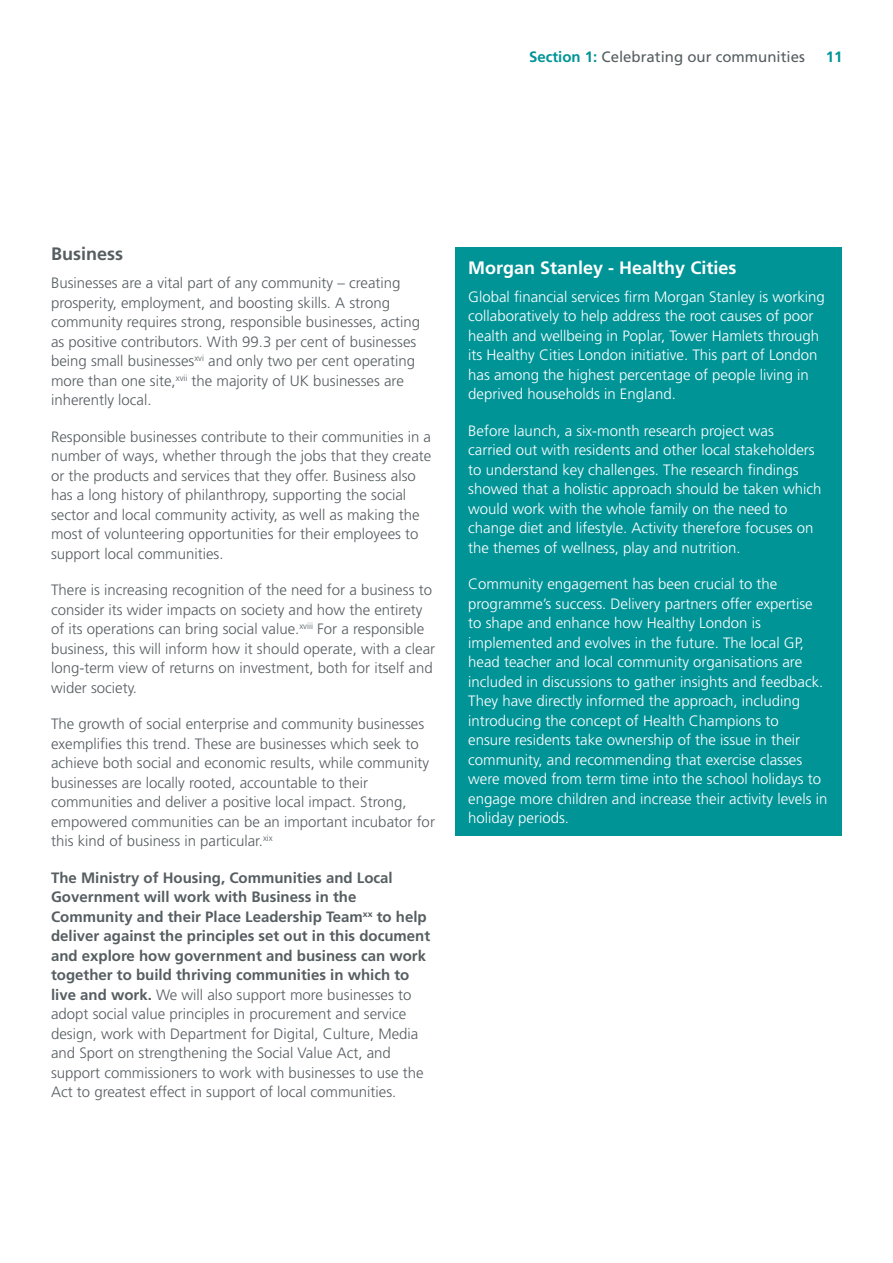
<style>
.page{position:relative;width:893px;height:1263px;background:#fff}
.page>*{position:absolute;margin:0;border:0;box-sizing:border-box;transform-origin:0 0}
.Sub_Head_BOX_WHITE{font:700 18px "Frutiger LT Std";color:#fff}
.Heading_3{font:700 18px "Frutiger LT Std";color:#565e61}
.Body_Text{font:300 15px/19.5px "Frutiger LT Std";color:#565e61}
.Body_Text-2{font:300 15px/19.5px "Frutiger LT Std";color:#fff}
.t1{font:15px "Frutiger LT Std";color:#565e61}
.t2{font:700 15px "Frutiger LT Std";color:#009497}
.s1{font-weight:700;color:#009497}
.s2{font-weight:700}
</style>
<div class="page">
<div style="left:455px;top:247px;width:387px;height:589px;background:#009497"></div>
<p class="t1" style="left:529px;top:48px;width:277px"><span class="s1">Section 1:</span> Celebrating our communities</p>
<p class="t2" style="left:826px;top:48px;width:18px">11</p>
<p class="Heading_3" style="left:51px;top:243px;width:73px">Business</p>
<p class="Body_Text" style="left:51px;top:273px;width:370px">Businesses are a vital part of any community – creating prosperity, employment, and boosting skills. A strong community requires strong, responsible businesses, acting as positive contributors. With 99.3 per cent of businesses being small businesses<sup>xvi</sup> and only two per cent operating more than one site,<sup>xvii</sup> the majority of UK businesses are inherently local.</p>
<p class="Body_Text" style="left:51px;top:427px;width:382px">Responsible businesses contribute to their communities in a number of ways, whether through the jobs that they create or the products and services that they offer. Business also has a long history of philanthropy, supporting the social sector and local community activity, as well as making the most of volunteering opportunities for their employees to support local communities.</p>
<p class="Body_Text" style="left:51px;top:580px;width:386px">There is increasing recognition of the need for a business to consider its wider impacts on society and how the entirety of its operations can bring social value.<sup>xviii</sup> For a responsible business, this will inform how it should operate, with a clear long-term view of returns on investment, both for itself and wider society.</p>
<p class="Body_Text" style="left:51px;top:714px;width:385px">The growth of social enterprise and community businesses exemplifies this trend. These are businesses which seek to achieve both social and economic results, while community businesses are locally rooted, accountable to their communities and deliver a positive local impact. Strong, empowered communities can be an important incubator for this kind of business in particular.<sup>xix</sup></p>
<p class="Body_Text" style="left:51px;top:868px;width:381px"><span class="s2">The Ministry of Housing, Communities and Local Government will work with Business in the Community and their Place Leadership Team</span><sup>xx</sup> <span class="s2">to help deliver against the principles set out in this document and explore how government and business can work together to build thriving communities in which to live and work.</span> We will also support more businesses to adopt social value principles in procurement and service design, work with Department for Digital, Culture, Media and Sport on strengthening the Social Value Act, and support commissioners to work with businesses to use the Act to greatest effect in support of local communities.</p>
<p class="Sub_Head_BOX_WHITE" style="left:468px;top:257px;width:270px">Morgan Stanley - Healthy Cities</p>
<p class="Body_Text-2" style="left:468px;top:287px;width:358px">Global financial services firm Morgan Stanley is working collaboratively to help address the root causes of poor health and wellbeing in Poplar, Tower Hamlets through its Healthy Cities London initiative. This part of London has among the highest percentage of people living in deprived households in England.</p>
<p class="Body_Text-2" style="left:468px;top:421px;width:355px">Before launch, a six-month research project was<br>carried out with residents and other local stakeholders to understand key challenges. The research findings showed that a holistic approach should be taken which would work with the whole family on the need to change diet and lifestyle. Activity therefore focuses on the themes of wellness, play and nutrition.</p>
<p class="Body_Text-2" style="left:468px;top:574px;width:361px">Community engagement has been crucial to the programme’s success. Delivery partners offer expertise to shape and enhance how Healthy London is implemented and evolves in the future. The local GP, head teacher and local community organisations are included in discussions to gather insights and feedback.<br>They have directly informed the approach, including introducing the concept of Health Champions to<br>ensure residents take ownership of the issue in their community, and recommending that exercise classes were moved from term time into the school holidays to engage more children and increase their activity levels in holiday periods.</p>
</div>
